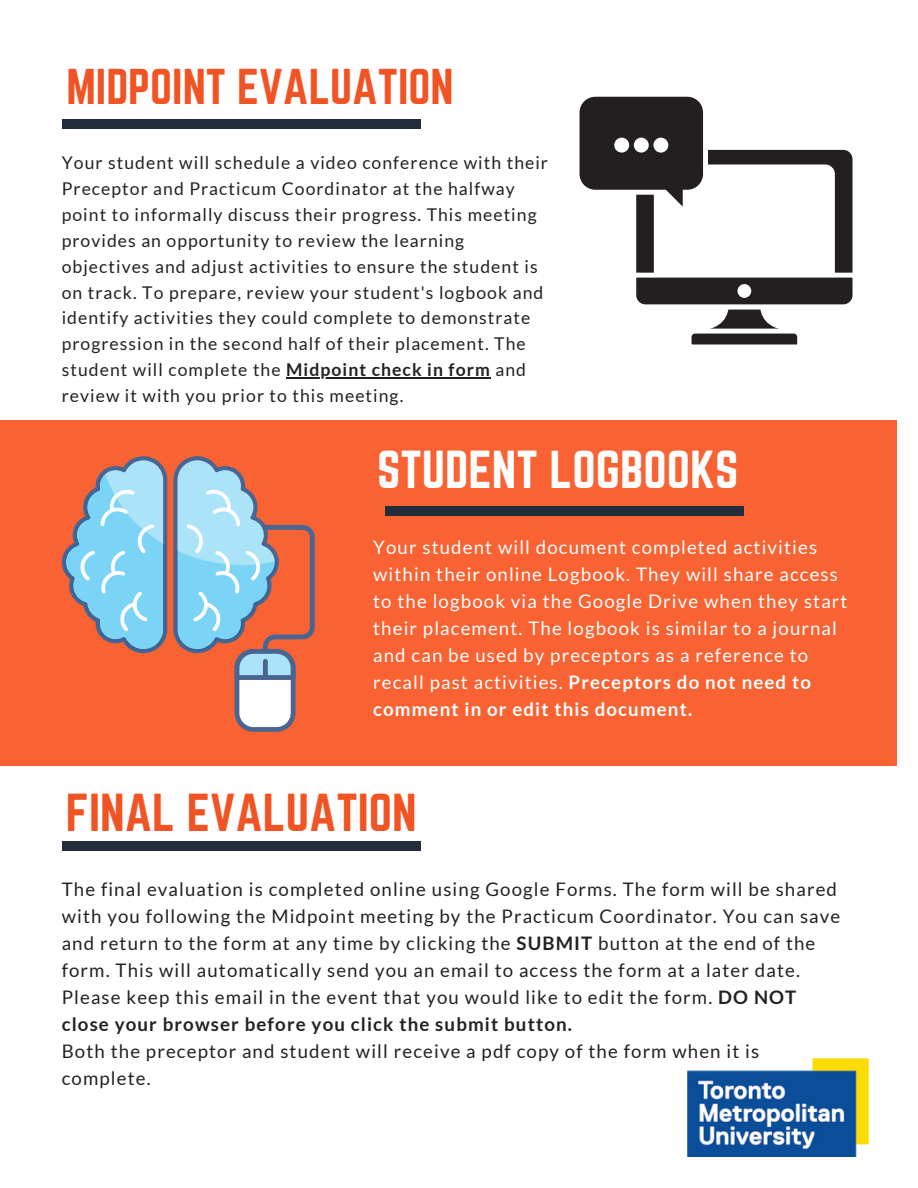
<style>
.page{position:relative;width:918px;height:1188px;background:#fff}
.page>*{position:absolute;margin:0;border:0;box-sizing:border-box;transform-origin:0 0}
.t1{font:46.65px "Norwester";color:#fff}
.t2{font:46.65px "Norwester";color:#f15424}
.t3{font:43.95px "Norwester";color:#f15424}
.t4{font:18.75px/27px "Lato";letter-spacing:.06em;color:#222}
.t5{font:18.75px/27px "Lato";letter-spacing:.06em;color:#fff}
.t6{font:17.55px/25.8px "Lato";letter-spacing:.06em;color:#222}
.s1{font-weight:700}
</style>
<div class="page">
<div style="left:0;top:421px;width:897px;height:345px;background:#f96232"></div>
<hr style="left:286px;top:377px;width:205px;height:1px;background:#222">
<div style="left:62px;top:120px;width:359px;height:9px;background:#242d3c"></div>
<div style="left:385px;top:506px;width:359px;height:9px;background:#242d3c"></div>
<div style="left:62px;top:841px;width:359px;height:9px;background:#242d3c"></div>
<svg style="left:579px;top:96px;width:274px;height:249px"></svg>
<div style="left:614px;top:138px;width:15px;height:15px;background:#fff;border-radius:50%"></div>
<div style="left:634px;top:138px;width:15px;height:15px;background:#fff;border-radius:50%"></div>
<div style="left:653px;top:138px;width:15px;height:15px;background:#fff;border-radius:50%"></div>
<svg style="left:62px;top:456px;width:105px;height:197px"></svg>
<svg style="left:173px;top:456px;width:142px;height:276px"></svg>
<div style="left:263px;top:659px;width:5px;height:19px;background:#496592;border-radius:2px"></div>
<img style="left:687px;top:1059px;width:182px;height:98px">
<h2 class="t3" style="left:66px;top:60px;width:389px">MIDPOINT EVALUATION</h2>
<p class="t6" style="left:62px;top:149px;width:488px">Your student will schedule a video conference with their Preceptor and Practicum Coordinator at the halfway point to informally discuss their progress. This meeting provides an opportunity to review the learning objectives and adjust activities to ensure the student is on track. To prepare, review your student's logbook and identify activities they could complete to demonstrate progression in the second half of their placement. The student will complete the <span class="s1">Midpoint check in form</span> and review it with you prior to this meeting.</p>
<h1 class="t1" style="left:377px;top:441px;width:363px">STUDENT LOGBOOKS</h1>
<p class="t5" style="left:373px;top:533px;width:476px">Your student will document completed activities within their online Logbook. They will share access to the logbook via the Google Drive when they start their placement. The logbook is similar to a journal and can be used by preceptors as a reference to recall past activities. <span class="s1">Preceptors do not need to comment in or edit this document.</span></p>
<h1 class="t2" style="left:66px;top:784px;width:352px">FINAL EVALUATION</h1>
<p class="t4" style="left:62px;top:875px;width:780px">The final evaluation is completed online using Google Forms. The form will be shared with you following the Midpoint meeting by the Practicum Coordinator. You can save and return to the form at any time by clicking the <span class="s1">SUBMIT</span> button at the end of the form. This will automatically send you an email to access the form at a later date.<br>Please keep this email in the event that you would like to edit the form. <span class="s1">DO NOT close your browser before you click the submit button.</span></p>
<p class="t4" style="left:62px;top:1037px;width:699px">Both the preceptor and student will receive a pdf copy of the form when it is complete.</p>
</div>
